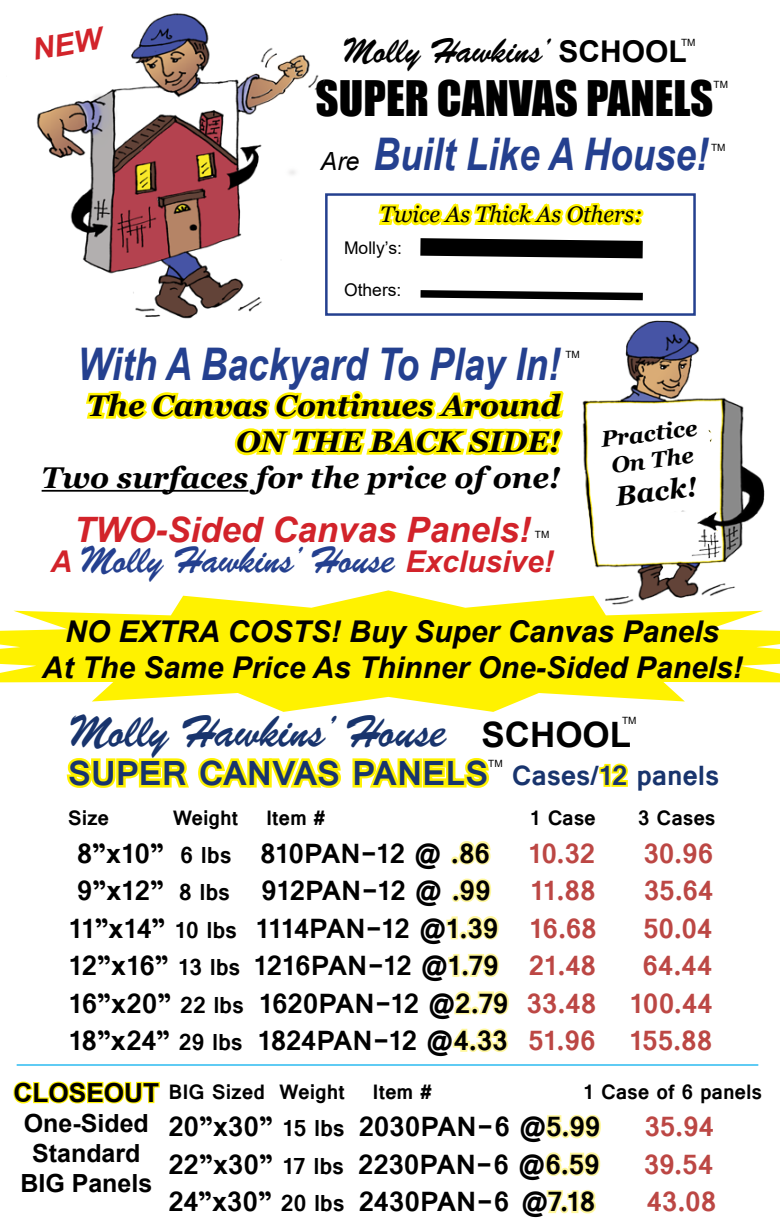
<style>
.page{position:relative;width:780px;height:1230px;background:#fff}
.page>*{position:absolute;margin:0;border:0;box-sizing:border-box;transform-origin:0 0}
.t1{font:italic 700 45px "Arial Narrow";color:#24408f}
.t2{font:45px "Brush Script";color:#18346d}
.t3{font:45px "Impact";color:#000}
.t4{font:700 37.5px "Vrinda";letter-spacing:-.005em;color:#18346d}
.t5{font:37.5px "Brush Script";color:#24408f}
.t6{font:italic 700 35px "Arial";color:#d2232a}
.t7{font:35px "Brush Script";color:#000}
.t8{font:700 30px "Vrinda";letter-spacing:.005em;color:#000}
.t9{font:italic 700 30px/36px "Arial";color:#000;text-align:center}
.t10{font:italic 700 30px/36px "Georgia";color:#000;text-align:right}
.t11{font:700 30px "Vrinda";letter-spacing:.015em;color:#bc4744}
.t12{font:700 30px "Vrinda";letter-spacing:-.025em;color:#000}
.t13{font:700 30px "Vrinda";letter-spacing:-.035em;color:#000}
.t14{font:700 30px "Vrinda";letter-spacing:-.02em;color:#000}
.t15{font:italic 700 27.5px "Georgia";color:#000}
.t16{font:700 26.25px "Arial";color:#000}
.t17{font:700 25px/30px "Arial";color:#000;text-align:center}
.t18{font:700 22.5px "Vrinda";letter-spacing:-.005em;color:#000}
.t19{font:italic 22.5px "Georgia";color:#000}
.t20{font:italic 700 22.5px/27px "Georgia";color:#000;text-align:center}
.t21{font:17.5px "Arial";color:#000}
.t22{font:10px "Arial";color:#000}
.s1{font-family:"Arial";font-weight:700;font-size:30px}
.s2{font-family:"Arial";font-weight:400;font-size:25px;color:#000}
.s3{font-family:"Arial";font-weight:700;font-style:italic;font-size:30px;color:#d2232a}
.s4{font-family:"Arial";font-weight:700;font-size:35px;color:#000}
.s5{font-size:30px}
.s6{font-size:25px}
.s7{color:#bc4744}
</style>
<div class="page">
<svg style="left:0;top:590px;width:780px;height:122px;fill:#fff200"></svg>
<hr style="left:42px;top:490px;width:206px;height:2px;background:#000">
<svg style="left:83px;top:390px;width:443px;height:102px"></svg>
<div style="left:325px;top:193px;width:371px;height:123px;border:2px solid #24408f"></div>
<img style="left:36px;top:13px;width:312px;height:306px">
<svg style="left:375px;top:193px;width:285px;height:106px"></svg>
<img style="left:526px;top:277px;width:254px;height:336px">
<svg style="left:590px;top:414px;width:128px;height:107px"></svg>
<svg style="left:66px;top:758px;width:423px;height:30px"></svg>
<svg style="left:599px;top:763px;width:29px;height:24px"></svg>
<svg style="left:451px;top:841px;width:40px;height:24px"></svg>
<svg style="left:451px;top:878px;width:41px;height:25px"></svg>
<svg style="left:446px;top:916px;width:53px;height:24px"></svg>
<svg style="left:448px;top:953px;width:51px;height:25px"></svg>
<svg style="left:454px;top:991px;width:55px;height:24px"></svg>
<svg style="left:452px;top:1028px;width:57px;height:25px"></svg>
<svg style="left:545px;top:1114px;width:56px;height:25px"></svg>
<svg style="left:545px;top:1152px;width:56px;height:24px"></svg>
<svg style="left:546px;top:1189px;width:50px;height:25px"></svg>
<svg style="left:13px;top:1081px;width:147px;height:23px"></svg>
<hr style="left:17px;top:1064px;width:741px;height:2px;background:#00adef">
<svg style="left:36px;top:26px;width:71px;height:34px"></svg>
<p class="t7" style="left:342px;top:29px;width:346px">Molly Hawkins’ <span class="s1">SCHOOL</span></p>
<h1 class="t3" style="left:316px;top:64px;width:399px">SUPER CANVAS PANELS</h1>
<h1 class="t1" style="left:321px;top:121px;width:389px"><span class="s2">Are</span> Built Like A House!</h1>
<p class="t19" style="left:380px;top:201px;width:264px">Twice As Thick As Others:</p>
<p class="t22" style="left:681px;top:36px;width:16px">TM</p>
<p class="t22" style="left:714px;top:78px;width:16px">TM</p>
<p class="t22" style="left:711px;top:141px;width:16px">TM</p>
<p class="t21" style="left:344px;top:236px;width:60px">Molly’s:</p>
<p class="t21" style="left:344px;top:278px;width:59px">Others:</p>
<h1 class="t1" style="left:77px;top:330px;width:485px">With A Backyard To Play In!</h1>
<p class="t10" style="left:42px;top:388px;width:520px">The Canvas Continues Around<br>ON THE BACK SIDE!<br>Two surfaces for the price of one!</p>
<p class="t22" style="left:565px;top:348px;width:16px">TM</p>
<p class="t6" style="left:74px;top:506px;width:459px">TWO-Sided Canvas Panels!</p>
<p class="t5" style="left:51px;top:536px;width:505px"><span class="s3">A</span> Molly Hawkins’ House <span class="s3">Exclusive!</span></p>
<p class="t22" style="left:535px;top:528px;width:16px">TM</p>
<p class="t20" style="left:599px;top:426px;width:99px;rotate:-7deg">Practice<br>On The</p>
<p class="t15" style="left:614px;top:478px;width:83px;rotate:-7deg">Back!</p>
<p class="t9" style="left:42px;top:615px;width:702px">NO EXTRA COSTS! Buy Super Canvas Panels<br>At The Same Price As Thinner One-Sided Panels!</p>
<h1 class="t2" style="left:68px;top:703px;width:565px">Molly Hawkins’ House <span class="s4">SCHOOL</span></h1>
<p class="t22" style="left:622px;top:714px;width:16px">TM</p>
<p class="t22" style="left:488px;top:757px;width:16px">TM</p>
<p class="t4" style="left:68px;top:748px;width:653px">SUPER CANVAS PANELS <span class="s5">Cases/12 panels</span></p>
<p class="t18" style="left:68px;top:803px;width:43px">Size</p>
<p class="t18" style="left:173px;top:803px;width:67px">Weight</p>
<p class="t18" style="left:266px;top:803px;width:61px">Item #</p>
<p class="t18" style="left:529px;top:803px;width:68px">1 Case</p>
<p class="t18" style="left:638px;top:803px;width:79px">3 Cases</p>
<p class="t12" style="left:77px;top:833px;width:414px">8”x10” <span class="s6">6 lbs</span> 810PAN-12 @ .86</p>
<p class="t11" style="left:527px;top:833px;width:69px">10.32</p>
<p class="t11" style="left:644px;top:833px;width:71px">30.96</p>
<p class="t8" style="left:77px;top:871px;width:154px">9”x12” <span class="s6">8 lbs</span></p>
<p class="t12" style="left:261px;top:871px;width:231px">912PAN-12 @ .99</p>
<p class="t11" style="left:530px;top:871px;width:67px">11.88</p>
<p class="t11" style="left:644px;top:871px;width:70px">35.64</p>
<p class="t13" style="left:68px;top:908px;width:530px">11”x14” <span class="s6">10 lbs</span> 1114PAN-12 @1.39 <span class="s7">16.68</span></p>
<p class="t11" style="left:644px;top:908px;width:70px">50.04</p>
<p class="t14" style="left:68px;top:946px;width:432px">12”x16” <span class="s6">13 lbs</span> 1216PAN-12 @1.79</p>
<p class="t11" style="left:529px;top:946px;width:69px">21.48</p>
<p class="t11" style="left:643px;top:946px;width:71px">64.44</p>
<p class="t8" style="left:68px;top:983px;width:178px">16”x20” <span class="s6">22 lbs</span></p>
<p class="t8" style="left:258px;top:983px;width:456px">1620PAN-12 @2.79 <span class="s7">33.48 100.44</span></p>
<p class="t8" style="left:68px;top:1021px;width:177px">18”x24” <span class="s6">29 lbs</span></p>
<p class="t8" style="left:257px;top:1021px;width:252px">1824PAN-12 @4.33</p>
<p class="t11" style="left:529px;top:1021px;width:185px">51.96 155.88</p>
<p class="t16" style="left:13px;top:1074px;width:147px">CLOSEOUT</p>
<p class="t17" style="left:20px;top:1108px;width:134px">One-Sided<br>Standard<br>BIG Panels</p>
<p class="t18" style="left:168px;top:1077px;width:178px">BIG Sized Weight</p>
<p class="t18" style="left:373px;top:1077px;width:61px">Item #</p>
<p class="t18" style="left:583px;top:1077px;width:181px">1 Case of 6 panels</p>
<p class="t8" style="left:168px;top:1107px;width:178px">20”x30” <span class="s6">15 lbs</span></p>
<p class="t8" style="left:359px;top:1107px;width:243px">2030PAN-6 @5.99</p>
<p class="t11" style="left:645px;top:1107px;width:71px">35.94</p>
<p class="t8" style="left:168px;top:1144px;width:177px">22”x30” <span class="s6">17 lbs</span></p>
<p class="t8" style="left:358px;top:1144px;width:243px">2230PAN-6 @6.59</p>
<p class="t11" style="left:644px;top:1144px;width:70px">39.54</p>
<p class="t8" style="left:168px;top:1182px;width:178px">24”x30” <span class="s6">20 lbs</span></p>
<p class="t8" style="left:359px;top:1182px;width:238px">2430PAN-6 @7.18</p>
<p class="t11" style="left:647px;top:1182px;width:71px">43.08</p>
</div>
